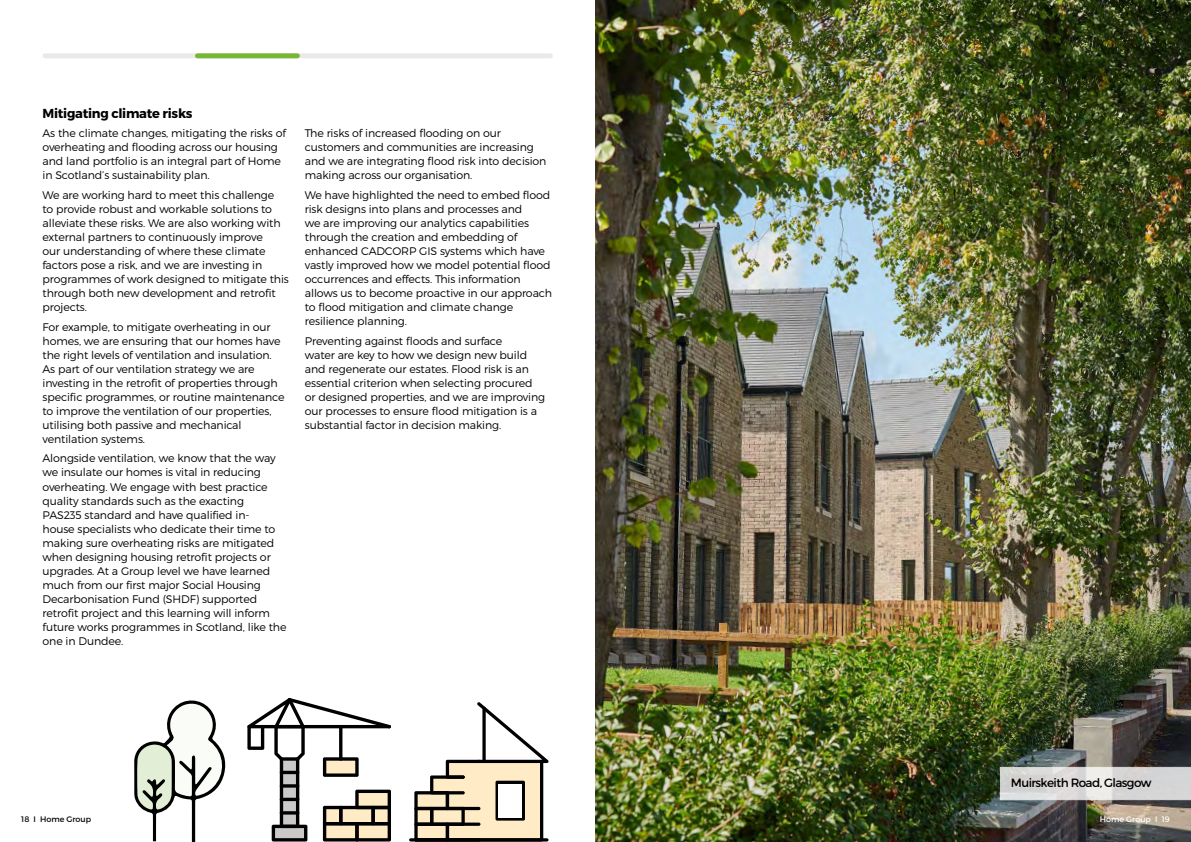
<style>
.page{position:relative;width:1191px;height:842px;background:#fff}
.page>*{position:absolute;margin:0;border:0;box-sizing:border-box;transform-origin:0 0}
.H4_Subhead_2_bold{font:13px "Trueno Bd";letter-spacing:-.02em;color:#000}
.t1{font:12px "Trueno Round";letter-spacing:-.05em;color:#000}
.P3_Body{font:11px/14px "Trueno Lt";letter-spacing:-.01em;color:#000}
.t2{font:8px "Trueno Rg";color:#000}
.t3{font:8px "Trueno Rg";color:#fff}
</style>
<div class="page">
<div style="left:45px;top:53px;width:505px;height:5px;background:#eae9e9"></div>
<div style="left:197px;top:53px;width:100px;height:5px;background:#76b835"></div>
<img style="left:595px;top:0;width:596px;height:842px">
<hr style="left:409px;top:838px;width:139px;height:3px;background:#000;border-radius:2px">
<svg style="left:414px;top:702px;width:134px;height:137px"></svg>
<svg style="left:482px;top:707px;width:4px;height:56px"></svg>
<div style="left:499px;top:784px;width:23px;height:33px;background:#fff"></div>
<svg style="left:134px;top:698px;width:257px;height:144px"></svg>
<svg style="left:1000px;top:767px;width:191px;height:33px;background:#dad9d8"></svg>
<p class="H4_Subhead_2_bold" style="left:43px;top:105px;width:151px">Mitigating climate risks</p>
<p class="P3_Body" style="left:43px;top:126px;width:245px">As the climate changes, mitigating the risks of overheating and flooding across our housing and land portfolio is an integral part of Home in Scotland’s sustainability plan.</p>
<p class="P3_Body" style="left:43px;top:188px;width:248px">We are working hard to meet this challenge<br>to provide robust and workable solutions to alleviate these risks. We are also working with external partners to continuously improve<br>our understanding of where these climate factors pose a risk, and we are investing in programmes of work designed to mitigate this through both new development and retrofit projects.</p>
<p class="P3_Body" style="left:43px;top:320px;width:243px">For example, to mitigate overheating in our homes, we are ensuring that our homes have the right levels of ventilation and insulation.<br>As part of our ventilation strategy we are investing in the retrofit of properties through specific programmes, or routine maintenance to improve the ventilation of our properties, utilising both passive and mechanical ventilation systems.</p>
<p class="P3_Body" style="left:43px;top:451px;width:245px">Alongside ventilation, we know that the way we insulate our homes is vital in reducing overheating. We engage with best practice quality standards such as the exacting<br>PAS235 standard and have qualified in-<br>house specialists who dedicate their time to making sure overheating risks are mitigated when designing housing retrofit projects or upgrades. At a Group level we have learned much from our first major Social Housing Decarbonisation Fund (SHDF) supported retrofit project and this learning will inform future works programmes in Scotland, like the one in Dundee.</p>
<p class="P3_Body" style="left:305px;top:126px;width:243px">The risks of increased flooding on our customers and communities are increasing and we are integrating flood risk into decision making across our organisation.</p>
<p class="P3_Body" style="left:305px;top:188px;width:249px">We have highlighted the need to embed flood risk designs into plans and processes and<br>we are improving our analytics capabilities through the creation and embedding of enhanced CADCORP GIS systems which have vastly improved how we model potential flood occurrences and effects. This information allows us to become proactive in our approach to flood mitigation and climate change resilience planning.</p>
<p class="P3_Body" style="left:305px;top:334px;width:242px">Preventing against floods and surface<br>water are key to how we design new build and regenerate our estates. Flood risk is an essential criterion when selecting procured or designed properties, and we are improving our processes to ensure flood mitigation is a substantial factor in decision making.</p>
<p class="t2" style="left:21px;top:815px;width:72px">18 I Home Group</p>
<p class="t1" style="left:1011px;top:775px;width:142px">Muirskeith Road, Glasgow</p>
<p class="t3" style="left:1099px;top:815px;width:71px">Home Group I 19</p>
</div>
